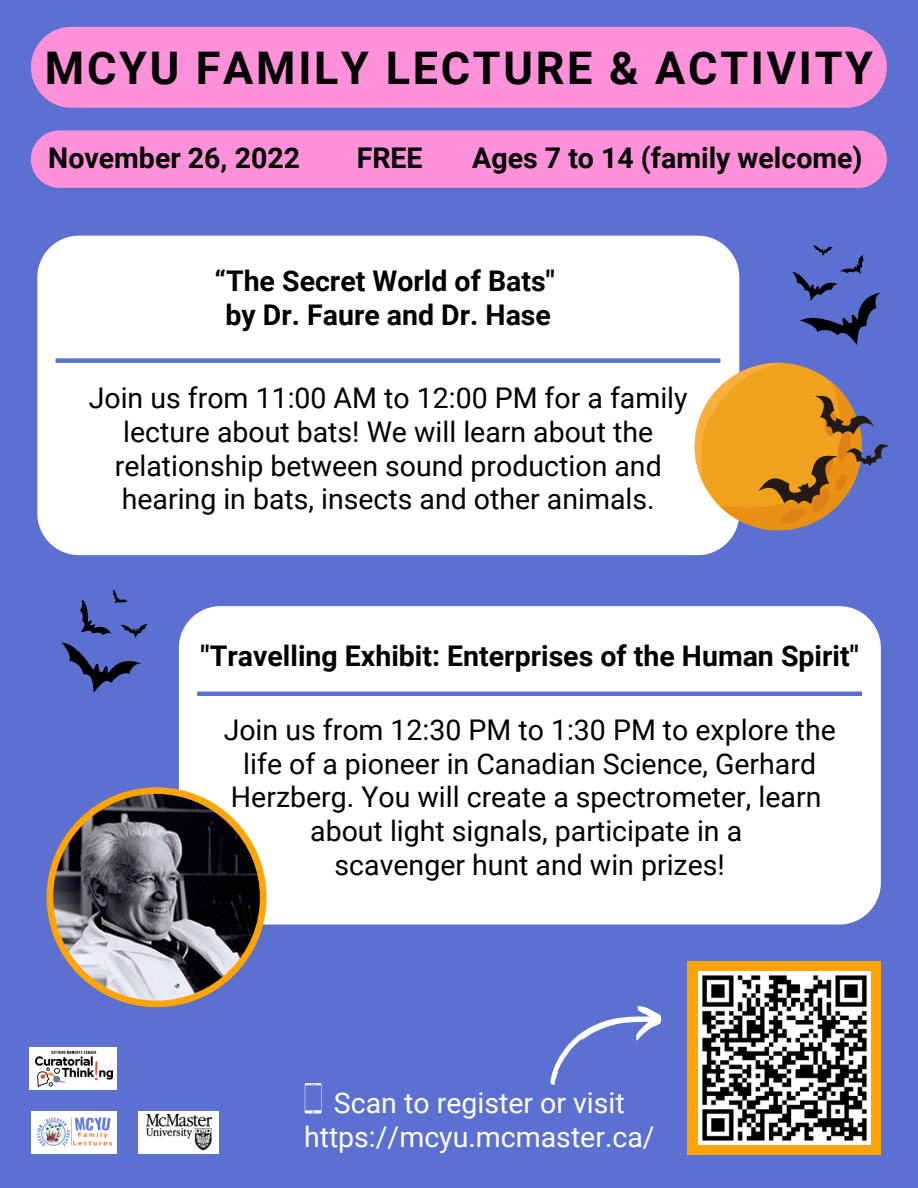
<style>
.page{position:relative;width:918px;height:1188px;background:#5b70d0}
.page>*{position:absolute;margin:0;border:0;box-sizing:border-box;transform-origin:0 0}
.t1{font:700 45px "Roboto";letter-spacing:.06em;color:#000}
.t2{font:28.5px/33.8px "Roboto";color:#000;text-align:center}
.t3{font:700 28.5px/33.8px "Roboto";color:#000;text-align:center}
.t4{font:28.5px/33.8px "Roboto";color:#fff;text-align:center}
</style>
<div class="page">
<div style="left:37px;top:236px;width:702px;height:319px;background:#fff"></div>
<svg style="left:695px;top:363px;width:194px;height:167px"></svg>
<svg style="left:62px;top:589px;width:86px;height:104px"></svg>
<div style="left:31px;top:27px;width:856px;height:81px;background:#ff90da;border-radius:40px"></div>
<svg style="left:792px;top:245px;width:89px;height:100px"></svg>
<div style="left:179px;top:606px;width:702px;height:319px;background:#fff"></div>
<div style="left:31px;top:130px;width:856px;height:58px;background:#ff90da;border-radius:29px"></div>
<svg style="left:47px;top:787px;width:220px;height:220px"></svg>
<div style="left:31px;top:1111px;width:85px;height:43px;background:#fff"></div>
<img style="left:36px;top:1117px;width:77px;height:30px">
<div style="left:29px;top:1047px;width:88px;height:43px;background:#fff"></div>
<img style="left:36px;top:1050px;width:76px;height:36px">
<div style="left:688px;top:961px;width:193px;height:194px;background:#ffa400"></div>
<img style="left:698px;top:972px;width:172px;height:172px">
<div style="left:56px;top:358px;width:664px;height:5px;background:#5b70d0"></div>
<hr style="left:197px;top:692px;width:665px;height:4px;background:#5b70d0">
<div style="left:138px;top:1111px;width:81px;height:43px;background:#fff"></div>
<img style="left:146px;top:1115px;width:66px;height:36px">
<svg style="left:550px;top:1006px;width:112px;height:79px"></svg>
<svg style="left:305px;top:1083px;width:17px;height:31px"></svg>
<h1 class="t1" style="left:45px;top:42px;width:830px">MCYU FAMILY LECTURE &amp; ACTIVITY</h1>
<p class="t3" style="left:48px;top:141px;width:253px">November 26, 2022</p>
<p class="t3" style="left:357px;top:141px;width:67px">FREE</p>
<p class="t3" style="left:472px;top:141px;width:392px">Ages 7 to 14 (family welcome)</p>
<p class="t3" style="left:215px;top:264px;width:342px">“The Secret World of Bats" by Dr. Faure and Dr. Hase</p>
<p class="t2" style="left:89px;top:381px;width:600px">Join us from 11:00 AM to 12:00 PM for a family lecture about bats! We will learn about the relationship between sound production and hearing in bats, insects and other animals.</p>
<p class="t3" style="left:201px;top:639px;width:660px">"Travelling Exhibit: Enterprises of the Human Spirit"</p>
<p class="t2" style="left:224px;top:713px;width:614px">Join us from 12:30 PM to 1:30 PM to explore the life of a pioneer in Canadian Science, Gerhard Herzberg. You will create a spectrometer, learn about light signals, participate in a<br>scavenger hunt and win prizes!</p>
<p class="t4" style="left:304px;top:1086px;width:352px">Scan to register or visit https://mcyu.mcmaster.ca/</p>
</div>
